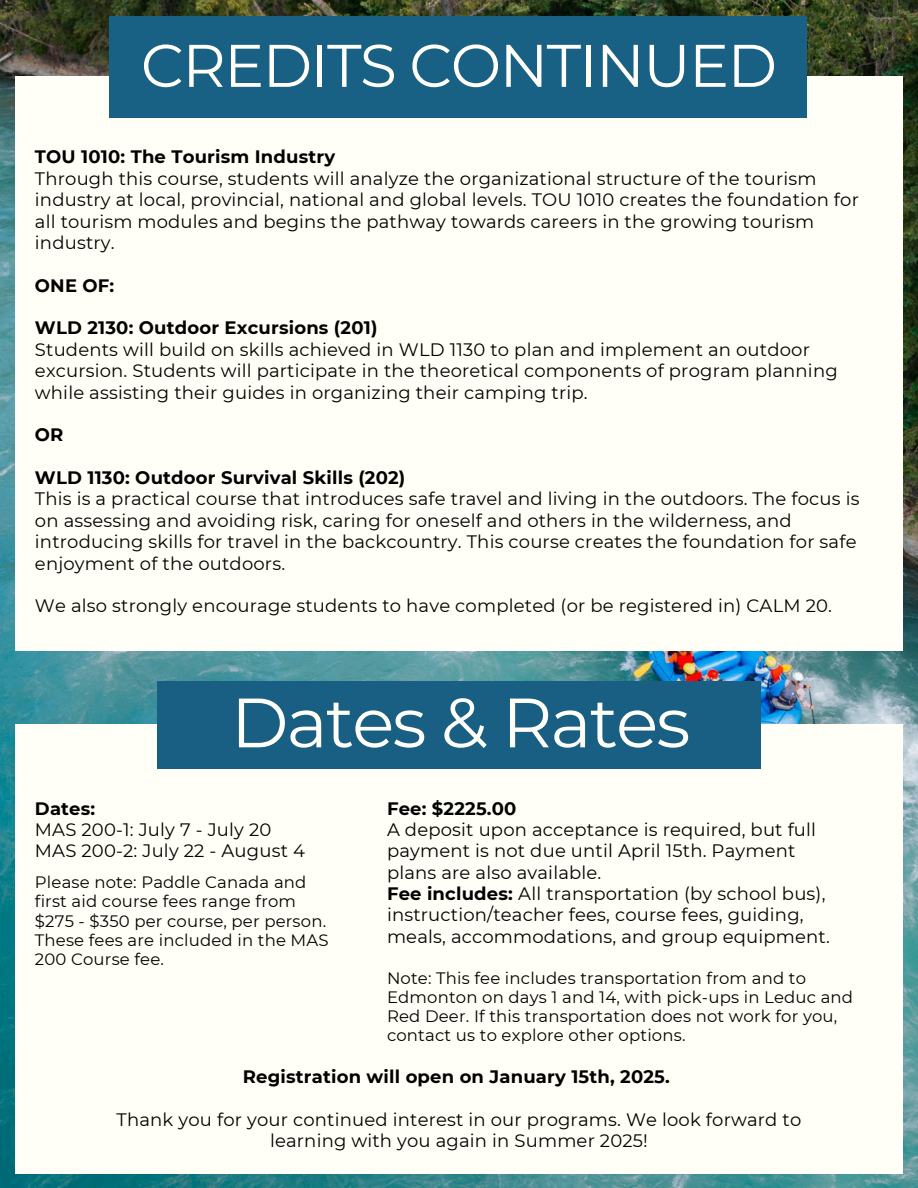
<style>
.page{position:relative;width:918px;height:1188px;background:#fff}
.page>*{position:absolute;margin:0;border:0;box-sizing:border-box;transform-origin:0 0}
.t1{font:69.6px "Montserrat";letter-spacing:-.025em;color:#fffff7}
.t2{font:60px "Montserrat";letter-spacing:-.025em;color:#fffff7}
.t3{font:18px/21.3px "Montserrat";letter-spacing:.01em;color:#000}
.t4{font:700 18px "Montserrat";letter-spacing:.01em;color:#000}
.t5{font:16.5px/19.2px "Montserrat";letter-spacing:.01em;color:#000}
.s1{font-weight:700}
</style>
<div class="page">
<img style="left:0;top:0;width:918px;height:1188px">
<div style="left:15px;top:76px;width:887px;height:575px;background:#fffff7"></div>
<div style="left:109px;top:16px;width:698px;height:101px;background:#186084"></div>
<div style="left:15px;top:725px;width:888px;height:449px;background:#fffff7"></div>
<div style="left:157px;top:681px;width:604px;height:87px;background:#185f83"></div>
<p class="t2" style="left:141px;top:29px;width:638px">CREDITS CONTINUED</p>
<p class="t4" style="left:35px;top:146px;width:302px">TOU 1010: The Tourism Industry</p>
<h2 class="t3" style="left:35px;top:168px;width:825px">Through this course, students will analyze the organizational structure of the tourism industry at local, provincial, national and global levels. TOU 1010 creates the foundation for all tourism modules and begins the pathway towards careers in the growing tourism industry.</h2>
<p class="t4" style="left:35px;top:274px;width:81px">ONE OF:</p>
<p class="t4" style="left:35px;top:317px;width:344px">WLD 2130: Outdoor Excursions (201)</p>
<h3 class="t3" style="left:35px;top:339px;width:804px">Students will build on skills achieved in WLD 1130 to plan and implement an outdoor excursion. Students will participate in the theoretical components of program planning while assisting their guides in organizing their camping trip.</h3>
<p class="t4" style="left:35px;top:424px;width:30px">OR</p>
<p class="t4" style="left:35px;top:467px;width:372px">WLD 1130: Outdoor Survival Skills (202)</p>
<h3 class="t3" style="left:35px;top:488px;width:826px">This is a practical course that introduces safe travel and living in the outdoors. The focus is on assessing and avoiding risk, caring for oneself and others in the wilderness, and introducing skills for travel in the backcountry. This course creates the foundation for safe enjoyment of the outdoors.</h3>
<p class="t3" style="left:35px;top:595px;width:799px">We also strongly encourage students to have completed (or be registered in) CALM 20.</p>
<p class="t1" style="left:231px;top:680px;width:461px">Dates &amp; Rates</p>
<h1 class="t4" style="left:35px;top:797px;width:62px">Dates:</h1>
<p class="t3" style="left:35px;top:819px;width:238px">MAS 200-1: July 7 - July 20</p>
<p class="t3" style="left:35px;top:840px;width:272px">MAS 200-2: July 22 - August 4</p>
<p class="t5" style="left:35px;top:873px;width:295px">Please note: Paddle Canada and first aid course fees range from $275 - $350 per course, per person.<br>These fees are included in the MAS<br>200 Course fee.</p>
<p class="t4" style="left:387px;top:797px;width:131px">Fee: $2225.00</p>
<p class="t3" style="left:387px;top:819px;width:431px">A deposit upon acceptance is required, but full payment is not due until April 15th. Payment plans are also available.</p>
<p class="t3" style="left:387px;top:883px;width:444px"><span class="s1">Fee includes:</span> All transportation (by school bus), instruction/teacher fees, course fees, guiding, meals, accommodations, and group equipment.</p>
<p class="t5" style="left:387px;top:968px;width:468px">Note: This fee includes transportation from and to Edmonton on days 1 and 14, with pick-ups in Leduc and Red Deer. If this transportation does not work for you, contact us to explore other options.</p>
<p class="t4" style="left:243px;top:1065px;width:429px">Registration will open on January 15th, 2025.</p>
<h4 class="t3" style="left:117px;top:1109px;width:686px;text-align:center">Thank you for your continued interest in our programs. We look forward to learning with you again in Summer 2025!</h4>
</div>
